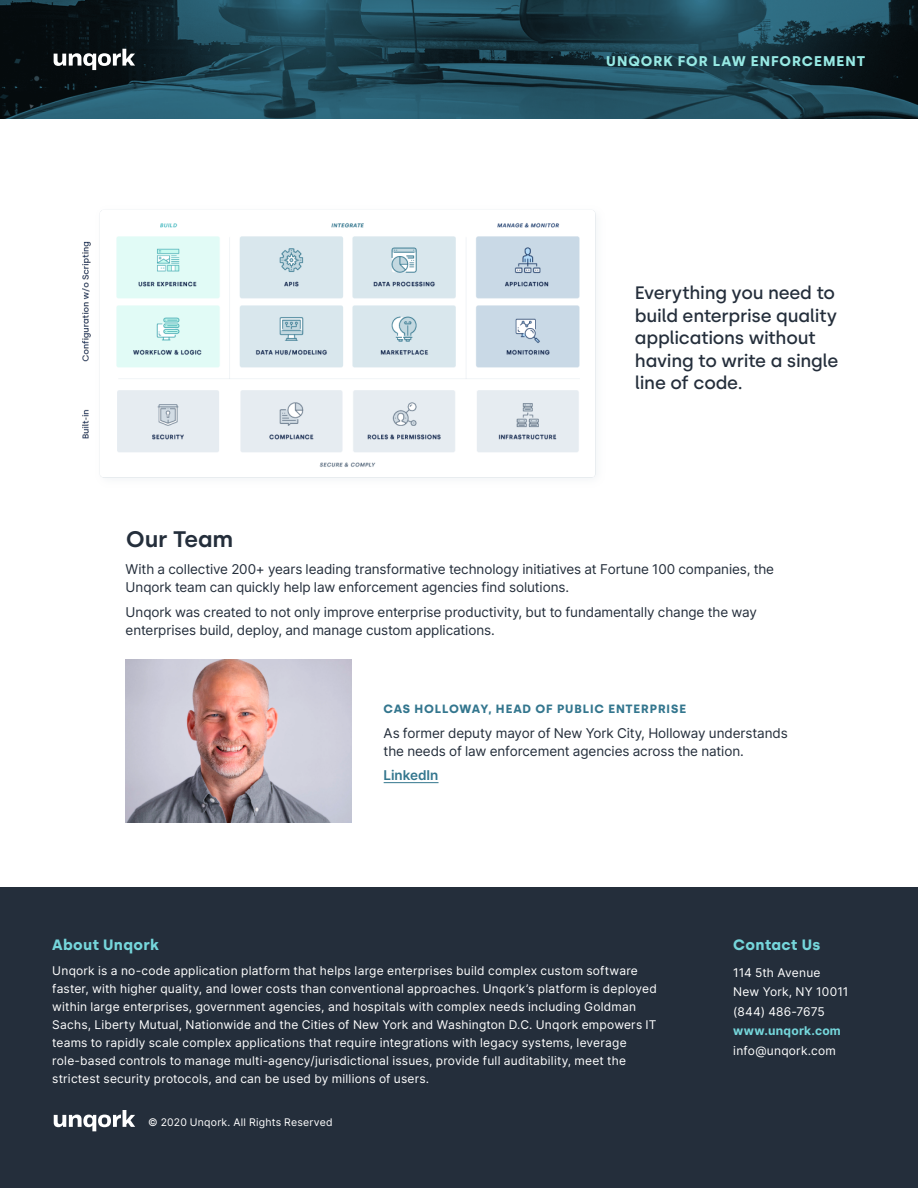
<style>
.page{position:relative;width:918px;height:1188px;background:#fff}
.page>*{position:absolute;margin:0;border:0;box-sizing:border-box;transform-origin:0 0}
.t1{font:600 22.5px "Silka";letter-spacing:-.005em;color:#242e3b}
.t2{font:500 18px/22.5px "Silka";letter-spacing:-.015em;color:#242e3b}
.t3{font:700 15px "Silka";letter-spacing:.02em;color:#75d6db}
.t4{font:700 14.1px "Silka";letter-spacing:.07em;color:#97e9e4}
.t5{font:13.5px/18px "Inter";letter-spacing:-.005em;color:#242e3b}
.t6{font:600 13.5px "Inter";letter-spacing:-.005em;color:#33768e}
.t7{font:12px/18px "Inter";letter-spacing:.02em;color:#fff}
.t8{font:700 12px "Silka";letter-spacing:.07em;color:#33768e}
.t9{font:700 12px "Inter";letter-spacing:.02em;color:#75d6db}
.t10{font:10.5px "Inter";letter-spacing:.025em;color:#fff}
</style>
<div class="page">
<img style="left:1px;top:0;width:916px;height:119px">
<svg style="left:54px;top:49px;width:81px;height:21px"></svg>
<div style="left:0;top:888px;width:918px;height:300px;background:#242e3b"></div>
<svg style="left:54px;top:1110px;width:81px;height:21px"></svg>
<img style="left:82px;top:210px;width:514px;height:268px">
<hr style="left:384px;top:782px;width:55px;height:1px;background:#33768e">
<img style="left:125px;top:660px;width:226px;height:162px">
<p class="t4" style="left:606px;top:53px;width:260px">UNQORK FOR LAW ENFORCEMENT</p>
<h2 class="t2" style="left:635px;top:282px;width:205px">Everything you need to build enterprise quality applications without having to write a single line of code.</h2>
<h1 class="t1" style="left:126px;top:525px;width:108px">Our Team</h1>
<p class="t5" style="left:126px;top:560px;width:650px">With a collective 200+ years leading transformative technology initiatives at Fortune 100 companies, the<br>Unqork team can quickly help law enforcement agencies find solutions.</p>
<p class="t5" style="left:126px;top:603px;width:633px">Unqork was created to not only improve enterprise productivity, but to fundamentally change the way enterprises build, deploy, and manage custom applications.</p>
<p class="t8" style="left:384px;top:702px;width:304px">CAS HOLLOWAY, HEAD OF PUBLIC ENTERPRISE</p>
<p class="t5" style="left:384px;top:723px;width:406px">As former deputy mayor of New York City, Holloway understands the needs of law enforcement agencies across the nation.</p>
<p class="t6" style="left:384px;top:766px;width:56px">LinkedIn</p>
<p class="t3" style="left:52px;top:936px;width:108px">About Unqork</p>
<p class="t7" style="left:52px;top:961px;width:606px">Unqork is a no-code application platform that helps large enterprises build complex custom software faster, with higher quality, and lower costs than conventional approaches. Unqork’s platform is deployed within large enterprises, government agencies, and hospitals with complex needs including Goldman Sachs, Liberty Mutual, Nationwide and the Cities of New York and Washington D.C. Unqork empowers IT teams to rapidly scale complex applications that require integrations with legacy systems, leverage role-based controls to manage multi-agency/jurisdictional issues, provide full auditability, meet the strictest security protocols, and can be used by millions of users.</p>
<p class="t10" style="left:148px;top:1115px;width:186px">© 2020 Unqork. All Rights Reserved</p>
<p class="t3" style="left:733px;top:936px;width:89px">Contact Us</p>
<p class="t7" style="left:733px;top:962px;width:117px;line-height:19.5px">114 5th Avenue<br>New York, NY 10011 (844) 486-7675</p>
<p class="t9" style="left:733px;top:1022px;width:109px">www.unqork.com</p>
<p class="t7" style="left:733px;top:1041px;width:104px">info@unqork.com</p>
</div>
